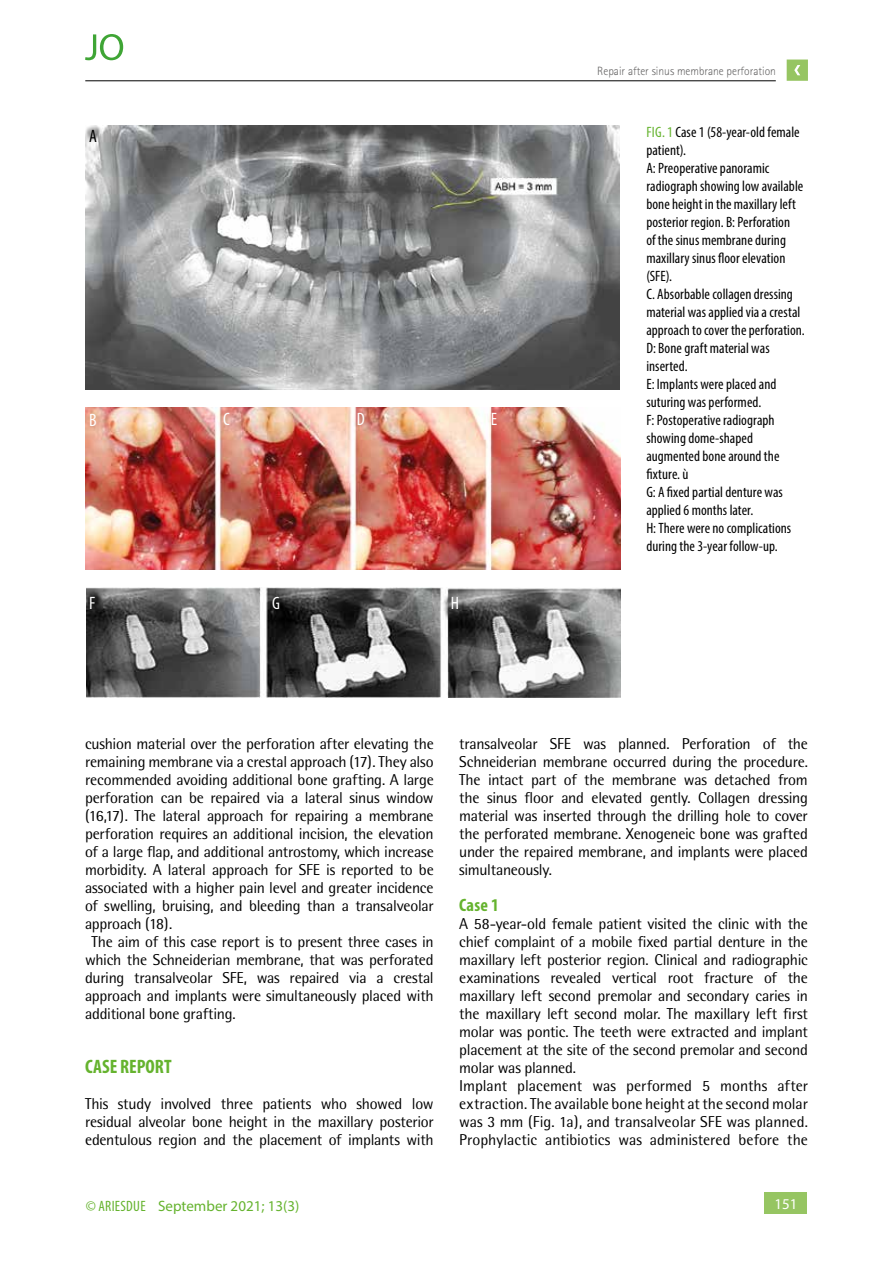
<style>
.page{position:relative;width:893px;height:1263px;background:#fff}
.page>*{position:absolute;margin:0;border:0;box-sizing:border-box;transform-origin:0 0}
.t1{font:700 condensed 19.5px "Myriad Pro";color:#65b32e}
.t2{font:condensed 18px "Myriad Pro";color:#fff}
.t3{font:700 condensed 18px "Myriad Pro";color:#65b32e}
.t4{font:condensed 18px "Myriad Pro";color:#000}
.t5{font:15.75px/18px "Rotis Semi Sans";letter-spacing:-.015em;color:#000;text-align:justify}
.t6{font:condensed 15px/18px "Myriad Pro";letter-spacing:.005em;color:#000}
.t7{font:15px "Myriad Pro";color:#65b32e}
.t8{font:15px "Myriad Pro";color:#fff}
.t9{font:300 12px "Rotis Sans Serif";color:#646363;scale:.96 1}
.s1{color:#65b32e}
.s2{font-stretch:condensed}
</style>
<div class="page">
<div style="left:765px;top:1193px;width:42px;height:21px;background:#96c562"></div>
<svg style="left:787px;top:60px;width:21px;height:21px"></svg>
<hr style="left:85px;top:81px;width:691px;height:1px;background:#000">
<svg style="left:85px;top:34px;width:38px;height:26px"></svg>
<img style="left:85px;top:126px;width:534px;height:263px">
<img style="left:86px;top:407px;width:534px;height:162px">
<img style="left:86px;top:587px;width:535px;height:110px">
<p class="t4" style="left:89px;top:125px;width:9px">A</p>
<p class="t2" style="left:89px;top:409px;width:9px">B</p>
<p class="t2" style="left:223px;top:408px;width:8px">C</p>
<p class="t2" style="left:357px;top:408px;width:10px">D</p>
<p class="t2" style="left:491px;top:408px;width:8px">E</p>
<p class="t2" style="left:89px;top:592px;width:8px">F</p>
<p class="t2" style="left:272px;top:592px;width:9px">G</p>
<p class="t2" style="left:451px;top:592px;width:10px">H</p>
<p class="t9" style="left:597px;top:64px;width:188px">Repair after sinus membrane perforation</p>
<p class="t6" style="left:646px;top:123px;width:160px"><span class="s1">FIG. 1</span> Case 1 (58-year-old female patient).<br>A: Preoperative panoramic radiograph showing low available bone height in the maxillary left posterior region. B: Perforation<br>of the sinus membrane during maxillary sinus floor elevation (SFE).<br>C. Absorbable collagen dressing material was applied via a crestal approach to cover the perforation.<br>D: Bone graft material was inserted.<br>E: Implants were placed and suturing was performed.<br>F: Postoperative radiograph showing dome-shaped augmented bone around the fixture. ù<br>G: A fixed partial denture was applied 6 months later.<br>H: There were no complications during the 3-year follow-up.</p>
<p class="t5" style="left:85px;top:735px;width:350px">cushion material over the perforation after elevating the</p>
<p class="t5" style="left:85px;top:753px;width:350px">remaining membrane via a crestal approach (17). They also</p>
<p class="t5" style="left:85px;top:771px;width:350px">recommended avoiding additional bone grafting. A large</p>
<p class="t5" style="left:85px;top:789px;width:350px">perforation can be repaired via a lateral sinus window</p>
<p class="t5" style="left:85px;top:807px;width:350px">(16,17). The lateral approach for repairing a membrane</p>
<p class="t5" style="left:85px;top:825px;width:350px">perforation requires an additional incision, the elevation</p>
<p class="t5" style="left:85px;top:843px;width:350px">of a large flap, and additional antrostomy, which increase</p>
<p class="t5" style="left:85px;top:861px;width:350px">morbidity. A lateral approach for SFE is reported to be</p>
<p class="t5" style="left:85px;top:879px;width:350px">associated with a higher pain level and greater incidence</p>
<p class="t5" style="left:85px;top:897px;width:350px">of swelling, bruising, and bleeding than a transalveolar</p>
<p class="t5" style="left:85px;top:915px;width:89px">approach (18).</p>
<p class="t5" style="left:91px;top:933px;width:344px">The aim of this case report is to present three cases in</p>
<p class="t5" style="left:85px;top:951px;width:350px">which the Schneiderian membrane, that was perforated</p>
<p class="t5" style="left:85px;top:969px;width:350px">during transalveolar SFE, was repaired via a crestal</p>
<p class="t5" style="left:85px;top:987px;width:350px">approach and implants were simultaneously placed with</p>
<p class="t5" style="left:85px;top:1005px;width:152px">additional bone grafting.</p>
<p class="t1" style="left:85px;top:1054px;width:88px">CASE REPORT</p>
<p class="t5" style="left:85px;top:1095px;width:350px">This study involved three patients who showed low residual alveolar bone height in the maxillary posterior edentulous region and the placement of implants with</p>
<p class="t7" style="left:86px;top:1196px;width:215px"><span class="s2">© ARIESDUE</span> September 2021; 13(3)</p>
<p class="t5" style="left:459px;top:735px;width:350px">transalveolar SFE was planned. Perforation of the Schneiderian membrane occurred during the procedure.<br>The intact part of the membrane was detached from the sinus floor and elevated gently. Collagen dressing material was inserted through the drilling hole to cover the perforated membrane. Xenogeneic bone was grafted under the repaired membrane, and implants were placed simultaneously.</p>
<p class="t3" style="left:459px;top:894px;width:41px">Case 1</p>
<p class="t5" style="left:459px;top:915px;width:350px;text-align:left">A 58-year-old female patient visited the clinic with the chief complaint of a mobile fixed partial denture in the maxillary left posterior region. Clinical and radiographic examinations revealed vertical root fracture of the maxillary left second premolar and secondary caries in the maxillary left second molar. The maxillary left first molar was pontic. The teeth were extracted and implant placement at the site of the second premolar and second molar was planned.<br>Implant placement was performed 5 months after extraction. The available bone height at the second molar was 3 mm (Fig. 1a), and transalveolar SFE was planned.<br>Prophylactic antibiotics was administered before the</p>
<p class="t8" style="left:774px;top:1195px;width:25px">151</p>
</div>
